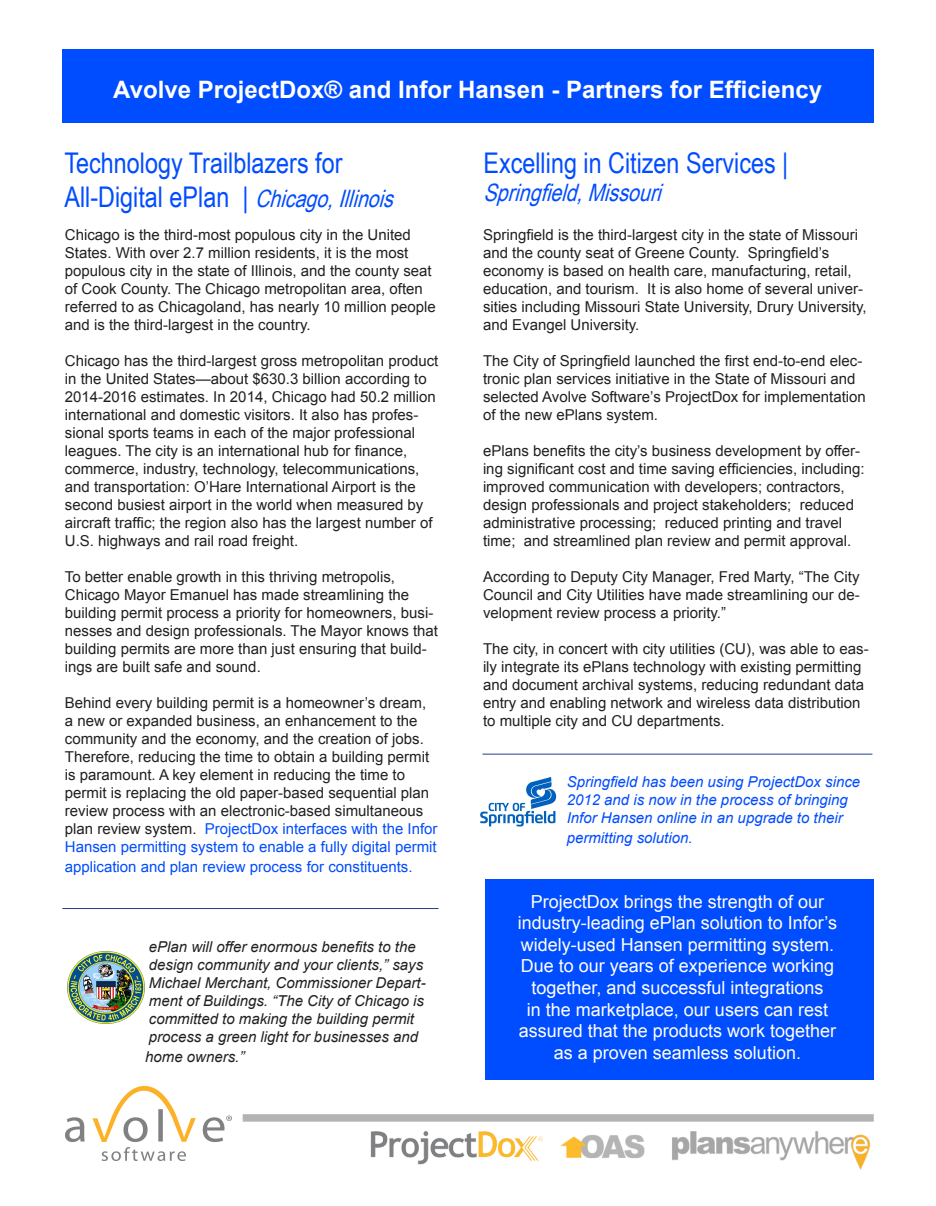
<style>
.page{position:relative;width:936px;height:1206px;background:#fff}
.page>*{position:absolute;margin:0;border:0;box-sizing:border-box;transform-origin:0 0}
.t1{font:28.5px "Arial Narrow";color:#004cff}
.t2{font:700 24px "Arial";color:#fff}
.t3{font:italic 24px "Arial Narrow";color:#004cff}
.t4{font:18px/21.6px "Arial";color:#fff;text-align:center}
.t5{font:15px/18px "Arial";color:#231f20}
.t6{font:italic 15px/18px "Arial";color:#231f20}
.t7{font:italic 15px/18px "Arial";color:#004cff}
.t8{font:15px "Arial";color:#004cff}
.s1{font-style:italic;font-size:24px}
.s2{color:#004cff}
</style>
<div class="page">
<div style="left:62px;top:50px;width:812px;height:73px;background:#004cff"></div>
<div style="left:486px;top:879px;width:388px;height:201px;background:#004cff"></div>
<hr style="left:62px;top:908px;width:377px;height:1px;background:#253f8e">
<hr style="left:483px;top:754px;width:389px;height:1px;background:#253f8e">
<img style="left:370px;top:1131px;width:500px;height:39px">
<img style="left:65px;top:1086px;width:167px;height:75px">
<div style="left:243px;top:1114px;width:631px;height:8px;background:#b4b3b3"></div>
<img style="left:67px;top:952px;width:77px;height:72px">
<img style="left:480px;top:777px;width:76px;height:50px">
<p class="t2" style="left:113px;top:73px;width:710px">Avolve ProjectDox® and Infor Hansen - Partners for Efficiency</p>
<p class="t1" style="left:64px;top:142px;width:280px">Technology Trailblazers for</p>
<p class="t1" style="left:64px;top:176px;width:339px">A l l - D i g i t a l e P l a n | <span class="s1">Chicago,Illinois</span></p>
<p class="t5" style="left:65px;top:226px;width:372px">Chicago is the third-most populous city in the United States. With over 2.7 million residents, it is the most populous city in the state of Illinois, and the county seat of Cook County. The Chicago metropolitan area, often referred to as Chicagoland, has nearly 10 million people and is the third-largest in the country.</p>
<p class="t5" style="left:65px;top:352px;width:375px">Chicago has the third-largest gross metropolitan product in the United States—about $630.3 billion according to 2014-2016 estimates. In 2014, Chicago had 50.2 million international and domestic visitors. It also has profes&shy;sional sports teams in each of the major professional leagues. The city is an international hub for finance, commerce, industry, technology, telecommunications, and transportation: O’Hare International Airport is the second busiest airport in the world when measured by aircraft traffic; the region also has the largest number of U.S. highways and rail road freight.</p>
<p class="t5" style="left:65px;top:568px;width:375px">To better enable growth in this thriving metropolis, Chicago Mayor Emanuel has made streamlining the building permit process a priority for homeowners, busi&shy;nesses and design professionals. The Mayor knows that building permits are more than just ensuring that build&shy;ings are built safe and sound.</p>
<p class="t5" style="left:65px;top:694px;width:374px">Behind every building permit is a homeowner’s dream, a new or expanded business, an enhancement to the community and the economy, and the creation of jobs.<br>Therefore, reducing the time to obtain a building permit is paramount. A key element in reducing the time to permit is replacing the old paper-based sequential plan review process with an electronic-based simultaneous plan review system. <span class="s2">ProjectDox interfaces with the Infor Hansen permitting system to enable a fully digital permit</span></p>
<p class="t8" style="left:65px;top:857px;width:349px">application and plan review process for constituents.</p>
<p class="t6" style="left:149px;top:938px;width:278px">ePlan will offer enormous benefits to the design community and your clients,” says Michael Merchant, Commissioner Depart&shy;ment of Buildings. “The City of Chicago is committed to making the building permit process a green light for businesses and</p>
<p class="t6" style="left:145px;top:1048px;width:101px">home owners.”</p>
<p class="t1" style="left:483px;top:142px;width:306px">Excelling in Citizen Services |</p>
<p class="t3" style="left:483px;top:175px;width:188px">Springfield,Missouri</p>
<p class="t5" style="left:483px;top:226px;width:385px">Springfield is the third-largest city in the state of Missouri and the county seat of Greene County. Springfield’s economy is based on health care, manufacturing, retail, education, and tourism. It is also home of several univer&shy;sities including Missouri State University, Drury University, and Evangel University.</p>
<p class="t5" style="left:483px;top:352px;width:384px">The City of Springfield launched the first end-to-end elec&shy;tronic plan services initiative in the State of Missouri and selected Avolve Software’s ProjectDox for implementation of the new ePlans system.</p>
<p class="t5" style="left:483px;top:442px;width:383px">ePlans benefits the city’s business development by offer&shy;ing significant cost and time saving efficiencies, including: improved communication with developers; contractors, design professionals and project stakeholders; reduced administrative processing; reduced printing and travel time; and streamlined plan review and permit approval.</p>
<p class="t5" style="left:483px;top:568px;width:378px;text-align:justify">According to Deputy City Manager, Fred Marty, “The City Council and City Utilities have made streamlining our de&shy;velopment review process a priority.”</p>
<p class="t5" style="left:483px;top:640px;width:387px">The city, in concert with city utilities (CU), was able to eas&shy;ily integrate its ePlans technology with existing permitting and document archival systems, reducing redundant data entry and enabling network and wireless data distribution to multiple city and CU departments.</p>
<p class="t7" style="left:567px;top:773px;width:295px">Springfield has been using ProjectDox since<br>2012 and is now in the process of bringing<br>Infor Hansen online in an upgrade to their</p>
<p class="t7" style="left:567px;top:829px;width:127px">permitting solution.</p>
<p class="t4" style="left:518px;top:891px;width:321px">ProjectDox brings the strength of our industry-leading ePlan solution to Infor’s widely-used Hansen permitting system.<br>Due to our years of experience working together, and successful integrations</p>
<p class="t4" style="left:527px;top:999px;width:303px">in the marketplace, our users can rest</p>
<p class="t4" style="left:519px;top:1020px;width:319px">assured that the products work together</p>
<p class="t4" style="left:554px;top:1042px;width:249px">as a proven seamless solution.</p>
</div>
